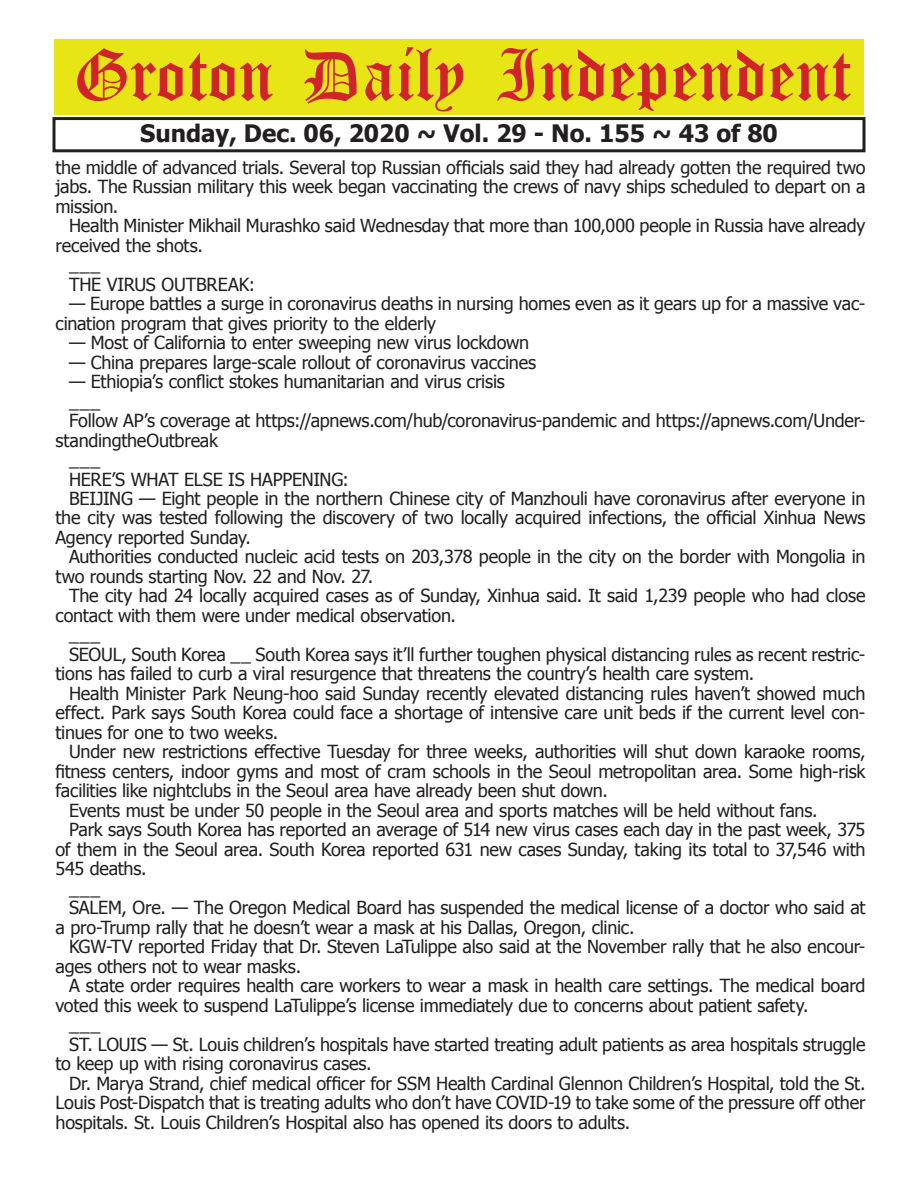
<style>
.page{position:relative;width:918px;height:1188px;background:#fff}
.page>*{position:absolute;margin:0;border:0;box-sizing:border-box;transform-origin:0 0}
.t1{font:54px "Old English Five";color:#d1232a}
.t2{font:700 24px "Tahoma";color:#231f20}
.t3{font:18px/19.5px "Tahoma";letter-spacing:-.01em;color:#231f20;text-align:justify}
</style>
<div class="page">
<div style="left:52px;top:117px;width:814px;height:35px;border:3px solid #231f20"></div>
<div style="left:54px;top:40px;width:810px;height:75px;background:#e7e515"></div>
<h1 class="t1" style="left:73px;top:50px;width:779px">Groton Daily Independent</h1>
<h2 class="t2" style="left:140px;top:116px;width:639px">Sunday, Dec. 06, 2020 ~ Vol. 29 - No. 155 ~ 43 of 80</h2>
<p class="t3" style="left:56px;top:156px;width:812px">the middle of advanced trials. Several top Russian officials said they had already gotten the required two jabs. The Russian military this week began vaccinating the crews of navy ships scheduled to depart on a mission.</p>
<p class="t3" style="left:69px;top:215px;width:798px">Health Minister Mikhail Murashko said Wednesday that more than 100,000 people in Russia have already</p>
<p class="t3" style="left:56px;top:234px;width:149px">received the shots.</p>
<p class="t3" style="left:69px;top:254px;width:33px">___</p>
<p class="t3" style="left:69px;top:273px;width:188px">THE VIRUS OUTBREAK:</p>
<p class="t3" style="left:56px;top:293px;width:812px;text-indent:14px">— Europe battles a surge in coronavirus deaths in nursing homes even as it gears up for a massive vac&shy;cination program that gives priority to the elderly</p>
<p class="t3" style="left:69px;top:332px;width:462px">— Most of California to enter sweeping new virus lockdown</p>
<p class="t3" style="left:69px;top:351px;width:469px">— China prepares large-scale rollout of coronavirus vaccines</p>
<p class="t3" style="left:69px;top:371px;width:437px">— Ethiopia’s conflict stokes humanitarian and virus crisis</p>
<p class="t3" style="left:69px;top:390px;width:33px">___</p>
<p class="t3" style="left:69px;top:410px;width:798px">Follow AP’s coverage at https://apnews.com/hub/coronavirus-pandemic and https://apnews.com/Under-</p>
<p class="t3" style="left:56px;top:429px;width:164px">standingtheOutbreak</p>
<p class="t3" style="left:69px;top:449px;width:33px">___</p>
<p class="t3" style="left:69px;top:468px;width:282px">HERE’S WHAT ELSE IS HAPPENING:</p>
<p class="t3" style="left:69px;top:488px;width:798px">BEIJING — Eight people in the northern Chinese city of Manzhouli have coronavirus after everyone in</p>
<p class="t3" style="left:56px;top:507px;width:811px">the city was tested following the discovery of two locally acquired infections, the official Xinhua News</p>
<p class="t3" style="left:56px;top:527px;width:197px">Agency reported Sunday.</p>
<p class="t3" style="left:69px;top:546px;width:798px">Authorities conducted nucleic acid tests on 203,378 people in the city on the border with Mongolia in</p>
<p class="t3" style="left:56px;top:566px;width:319px">two rounds starting Nov. 22 and Nov. 27.</p>
<p class="t3" style="left:69px;top:585px;width:798px">The city had 24 locally acquired cases as of Sunday, Xinhua said. It said 1,239 people who had close</p>
<p class="t3" style="left:56px;top:605px;width:402px">contact with them were under medical observation.</p>
<p class="t3" style="left:69px;top:624px;width:33px">___</p>
<p class="t3" style="left:69px;top:644px;width:798px">SEOUL, South Korea __ South Korea says it’ll further toughen physical distancing rules as recent restric-</p>
<p class="t3" style="left:56px;top:663px;width:700px">tions has failed to curb a viral resurgence that threatens the country’s health care system.</p>
<p class="t3" style="left:69px;top:683px;width:798px">Health Minister Park Neung-hoo said Sunday recently elevated distancing rules haven’t showed much</p>
<p class="t3" style="left:56px;top:702px;width:812px">effect. Park says South Korea could face a shortage of intensive care unit beds if the current level con-</p>
<p class="t3" style="left:56px;top:722px;width:224px">tinues for one to two weeks.</p>
<p class="t3" style="left:69px;top:741px;width:798px">Under new restrictions effective Tuesday for three weeks, authorities will shut down karaoke rooms,</p>
<p class="t3" style="left:56px;top:761px;width:811px">fitness centers, indoor gyms and most of cram schools in the Seoul metropolitan area. Some high-risk</p>
<p class="t3" style="left:56px;top:780px;width:554px">facilities like nightclubs in the Seoul area have already been shut down.</p>
<p class="t3" style="left:69px;top:800px;width:750px">Events must be under 50 people in the Seoul area and sports matches will be held without fans.</p>
<p class="t3" style="left:69px;top:819px;width:798px">Park says South Korea has reported an average of 514 new virus cases each day in the past week, 375</p>
<p class="t3" style="left:56px;top:839px;width:812px">of them in the Seoul area. South Korea reported 631 new cases Sunday, taking its total to 37,546 with</p>
<p class="t3" style="left:56px;top:858px;width:93px">545 deaths.</p>
<p class="t3" style="left:69px;top:878px;width:33px">___</p>
<p class="t3" style="left:69px;top:897px;width:798px">SALEM, Ore. — The Oregon Medical Board has suspended the medical license of a doctor who said at</p>
<p class="t3" style="left:56px;top:917px;width:581px">a pro-Trump rally that he doesn’t wear a mask at his Dallas, Oregon, clinic.</p>
<p class="t3" style="left:69px;top:936px;width:798px">KGW-TV reported Friday that Dr. Steven LaTulippe also said at the November rally that he also encour-</p>
<p class="t3" style="left:56px;top:956px;width:247px">ages others not to wear masks.</p>
<p class="t3" style="left:69px;top:975px;width:798px">A state order requires health care workers to wear a mask in health care settings. The medical board</p>
<p class="t3" style="left:56px;top:995px;width:755px">voted this week to suspend LaTulippe’s license immediately due to concerns about patient safety.</p>
<p class="t3" style="left:69px;top:1014px;width:33px">___</p>
<p class="t3" style="left:69px;top:1034px;width:798px">ST. LOUIS — St. Louis children’s hospitals have started treating adult patients as area hospitals struggle</p>
<p class="t3" style="left:56px;top:1053px;width:318px">to keep up with rising coronavirus cases.</p>
<p class="t3" style="left:69px;top:1073px;width:798px">Dr. Marya Strand, chief medical officer for SSM Health Cardinal Glennon Children’s Hospital, told the St.</p>
<p class="t3" style="left:56px;top:1092px;width:812px">Louis Post-Dispatch that is treating adults who don’t have COVID-19 to take some of the pressure off other</p>
<p class="t3" style="left:56px;top:1112px;width:576px">hospitals. St. Louis Children’s Hospital also has opened its doors to adults.</p>
</div>
